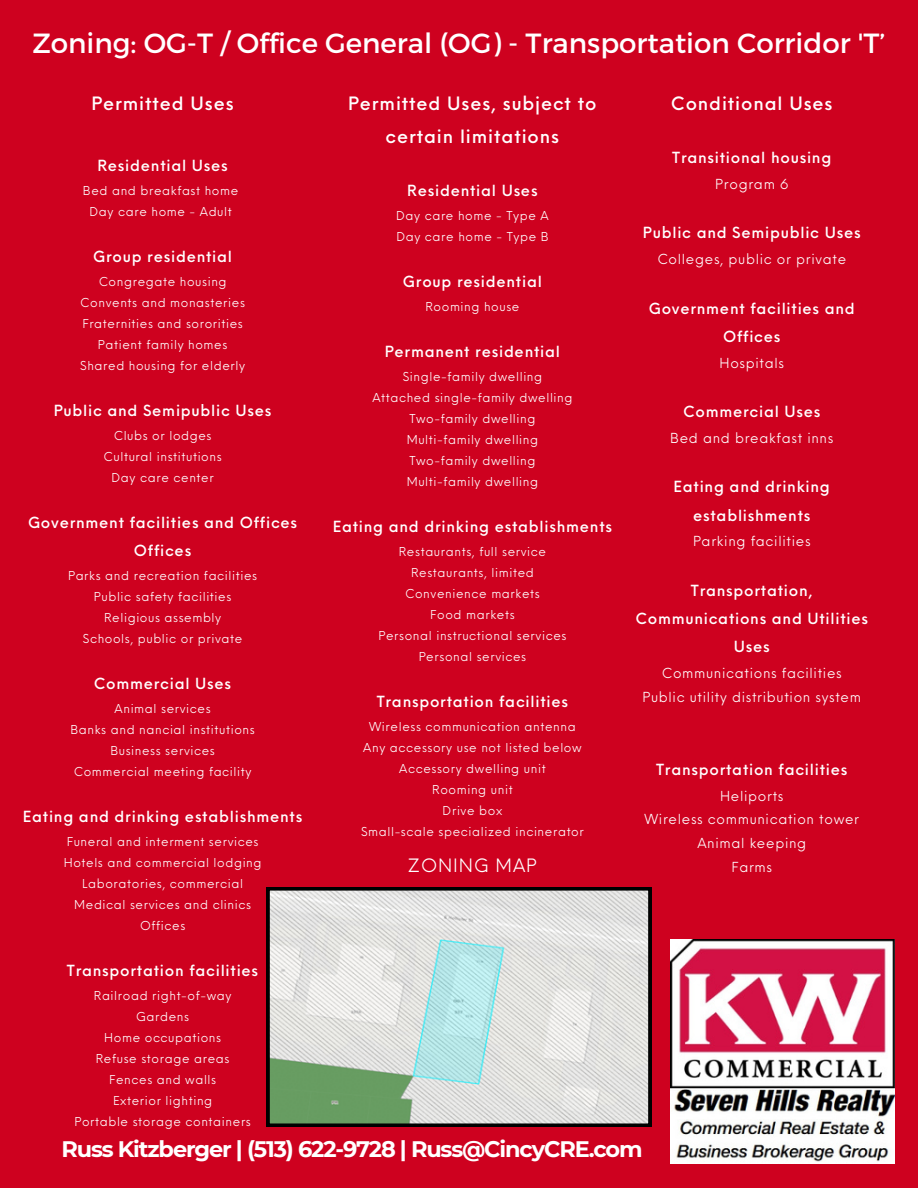
<style>
.page{position:relative;width:918px;height:1188px;background:#ce011f}
.page>*{position:absolute;margin:0;border:0;box-sizing:border-box;transform-origin:0 0}
.t1{font:27.75px "Montserrat";color:#fff}
.t2{font:700 22.5px "Montserrat";letter-spacing:-.05em;color:#fff}
.t3{font:500 18px/33px "Neue Einstellung";letter-spacing:.05em;color:#fff;text-align:center}
.t4{font:18px "Neue Einstellung";letter-spacing:.05em;color:#fff}
.t5{font:500 15px/28.2px "Neue Einstellung";letter-spacing:.05em;color:#fff;text-align:center}
.t6{font:13.5px/23.7px "Neue Einstellung";letter-spacing:.05em;color:#fff;text-align:center}
.t7{font:12px/21px "Neue Einstellung";letter-spacing:.05em;color:#fff;text-align:center}
</style>
<div class="page">
<img style="left:671px;top:940px;width:223px;height:224px">
<svg style="left:266px;top:887px;width:385px;height:240px"></svg>
<p class="t1" style="left:32px;top:25px;width:855px">Zoning: OG-T / Office General (OG) - Transportation Corridor 'T’</p>
<p class="t3" style="left:348px;top:86px;width:250px">Permitted Uses, subject to certain limitations</p>
<h6 class="t3" style="left:671px;top:85px;width:163px">Conditional Uses</h6>
<p class="t3" style="left:91px;top:86px;width:144px">Permitted Uses</p>
<p class="t5" style="left:97px;top:150px;width:132px">Residential Uses</p>
<p class="t7" style="left:83px;top:179px;width:157px">Bed and breakfast home</p>
<p class="t7" style="left:90px;top:200px;width:144px">Day care home - Adult</p>
<p class="t5" style="left:93px;top:241px;width:140px">Group residential</p>
<p class="t7" style="left:99px;top:270px;width:129px">Congregate housing</p>
<p class="t7" style="left:80px;top:291px;width:166px">Convents and monasteries</p>
<p class="t7" style="left:82px;top:312px;width:162px">Fraternities and sororities</p>
<p class="t7" style="left:98px;top:333px;width:131px">Patient family homes</p>
<h5 class="t7" style="left:80px;top:354px;width:166px">Shared housing for elderly</h5>
<h5 class="t5" style="left:54px;top:395px;width:219px">Public and Semipublic Uses</h5>
<h5 class="t7" style="left:104px;top:424px;width:120px">Clubs or lodges<br>Cultural institutions<br>Day care center</h5>
<p class="t5" style="left:28px;top:507px;width:271px">Government facilities and Offices<br>Offices</p>
<p class="t7" style="left:68px;top:564px;width:191px">Parks and recreation facilities<br>Public safety facilities<br>Religious assembly<br>Schools, public or private</p>
<p class="t5" style="left:94px;top:668px;width:139px">Commercial Uses</p>
<p class="t7" style="left:115px;top:697px;width:98px">Animal services</p>
<p class="t7" style="left:71px;top:718px;width:186px">Banks and nancial institutions</p>
<p class="t7" style="left:110px;top:739px;width:106px">Business services</p>
<h5 class="t7" style="left:74px;top:760px;width:179px">Commercial meeting facility</h5>
<p class="t5" style="left:23px;top:801px;width:281px">Eating and drinking establishments</p>
<p class="t7" style="left:64px;top:830px;width:199px">Funeral and interment services<br>Hotels and commercial lodging<br>Laboratories, commercial<br>Medical services and clinics<br>Offices</p>
<p class="t5" style="left:67px;top:955px;width:193px">Transportation facilities</p>
<p class="t7" style="left:94px;top:984px;width:139px">Railroad right-of-way</p>
<p class="t7" style="left:136px;top:1005px;width:54px">Gardens</p>
<p class="t7" style="left:104px;top:1026px;width:118px">Home occupations</p>
<p class="t7" style="left:96px;top:1047px;width:135px">Refuse storage areas</p>
<p class="t7" style="left:109px;top:1068px;width:109px">Fences and walls</p>
<p class="t7" style="left:113px;top:1089px;width:101px">Exterior lighting</p>
<h4 class="t7" style="left:74px;top:1110px;width:178px">Portable storage containers</h4>
<p class="t5" style="left:407px;top:175px;width:132px">Residential Uses</p>
<h5 class="t7" style="left:396px;top:204px;width:154px">Day care home - Type A</h5>
<p class="t7" style="left:396px;top:225px;width:154px">Day care home - Type B</p>
<p class="t5" style="left:403px;top:266px;width:140px">Group residential</p>
<p class="t7" style="left:425px;top:295px;width:96px">Rooming house</p>
<p class="t5" style="left:385px;top:336px;width:177px">Permanent residential</p>
<p class="t7" style="left:403px;top:365px;width:141px">Single-family dwelling</p>
<p class="t7" style="left:372px;top:386px;width:202px">Attached single-family dwelling</p>
<p class="t7" style="left:409px;top:407px;width:128px">Two-family dwelling</p>
<p class="t7" style="left:407px;top:428px;width:133px">Multi-family dwelling</p>
<h5 class="t7" style="left:409px;top:449px;width:128px">Two-family dwelling</h5>
<p class="t7" style="left:407px;top:470px;width:133px">Multi-family dwelling</p>
<p class="t5" style="left:333px;top:511px;width:281px">Eating and drinking establishments</p>
<p class="t7" style="left:378px;top:540px;width:190px">Restaurants, full service<br>Restaurants, limited<br>Convenience markets<br>Food markets<br>Personal instructional services<br>Personal services</p>
<p class="t5" style="left:377px;top:686px;width:193px">Transportation facilities</p>
<p class="t7" style="left:369px;top:715px;width:208px">Wireless communication antenna</p>
<p class="t7" style="left:363px;top:736px;width:220px">Any accessory use not listed below</p>
<p class="t7" style="left:399px;top:757px;width:148px">Accessory dwelling unit</p>
<p class="t7" style="left:432px;top:778px;width:82px">Rooming unit</p>
<h4 class="t7" style="left:443px;top:799px;width:61px">Drive box</h4>
<h5 class="t7" style="left:361px;top:820px;width:224px">Small-scale specialized incinerator</h5>
<p class="t4" style="left:408px;top:850px;width:130px">ZONING MAP</p>
<h5 class="t5" style="left:672px;top:142px;width:161px">Transitional housing</h5>
<h5 class="t6" style="left:715px;top:171px;width:75px">Program 6</h5>
<h6 class="t5" style="left:643px;top:217px;width:219px">Public and Semipublic Uses</h6>
<h6 class="t6" style="left:657px;top:246px;width:190px">Colleges, public or private</h6>
<h5 class="t5" style="left:649px;top:293px;width:208px">Government facilities and<br>Offices</h5>
<h5 class="t6" style="left:720px;top:349px;width:66px">Hospitals</h5>
<h5 class="t5" style="left:683px;top:396px;width:139px">Commercial Uses</h5>
<h5 class="t6" style="left:670px;top:425px;width:165px">Bed and breakfast inns</h5>
<h6 class="t5" style="left:674px;top:471px;width:158px">Eating and drinking establishments</h6>
<h6 class="t6" style="left:693px;top:528px;width:119px">Parking facilities</h6>
<h3 class="t5" style="left:636px;top:575px;width:234px">Transportation,<br>Communications and Utilities<br>Uses</h3>
<h3 class="t6" style="left:643px;top:660px;width:220px">Communications facilities<br>Public utility distribution system</h3>
<p class="t5" style="left:656px;top:754px;width:193px">Transportation facilities</p>
<p class="t6" style="left:645px;top:783px;width:216px">Heliports<br>Wireless communication tower<br>Animal keeping<br>Farms</p>
<p class="t2" style="left:61px;top:1136px;width:583px">Russ Kitzberger | (513) 622-9728 | Russ@CincyCRE.com</p>
</div>
